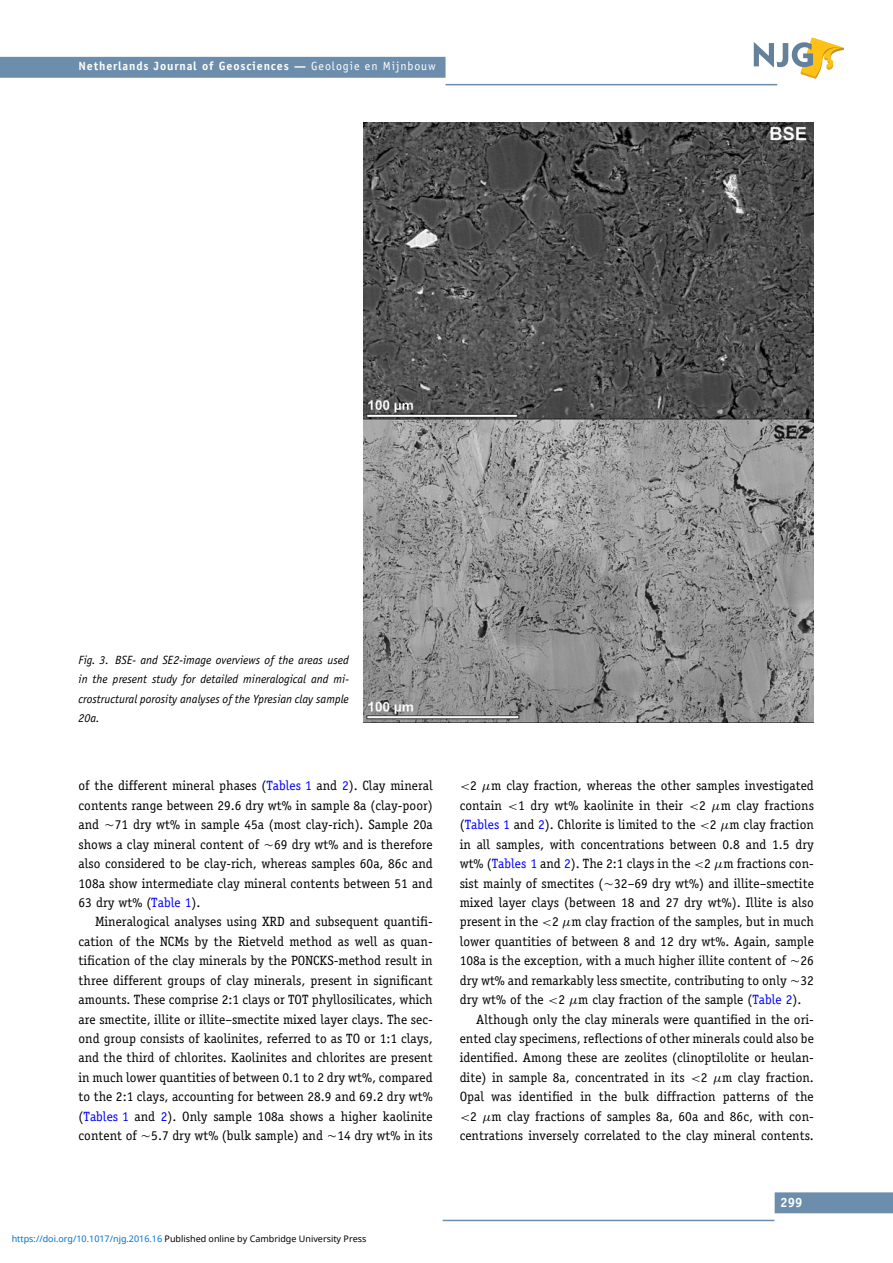
<style>
.page{position:relative;width:893px;height:1263px;background:#fff}
.page>*{position:absolute;margin:0;border:0;box-sizing:border-box;transform-origin:0 0}
.t1{font:13.5px/19.5px "Officina Serif";color:#000;text-align:justify}
.t2{font:700 13.5px "Officina Sans";color:#fff}
.t3{font:italic 12px/19.5px "Officina Sans";color:#000;text-align:justify}
.t4{font:700 12px "Officina Sans";letter-spacing:.07em;color:#fff}
.t5{font:9px "Noto Sans";color:#000}
.s1{font-weight:400}
.s2{color:#00f}
.s3{font-family:"Lucida Sans Unicode 22"}
.s4{color:#0172cf}
.s5{font-family:"RMTMI"}
</style>
<div class="page">
<svg style="left:754px;top:38px;width:90px;height:41px"></svg>
<div style="left:0;top:57px;width:446px;height:21px;background:#6d8dad"></div>
<hr style="left:445px;top:84px;width:332px;height:1px;background:#6d8dad">
<img style="left:364px;top:123px;width:450px;height:599px">
<div style="left:775px;top:1192px;width:118px;height:21px;background:#6d8dad"></div>
<hr style="left:443px;top:1220px;width:331px;height:1px;background:#6d8dad">
<p class="t4" style="left:79px;top:62px;width:359px">Netherlands Journal of Geosciences — <span class="s1">Geologie en Mijnbouw</span></p>
<p class="t3" style="left:79px;top:651px;width:272px">Fig. 3. BSE- and SE2-image overviews of the areas used in the present study for detailed mineralogical and mi&shy;crostructural porosity analyses of the Ypresian clay sample 20a.</p>
<p class="t1" style="left:79px;top:777px;width:356px">of the different mineral phases (<span class="s2">Tables 1</span> and <span class="s2">2</span>). Clay mineral contents range between 29.6 dry wt% in sample 8a (clay-poor) and <span class="s3">-</span>71 dry wt% in sample 45a (most clay-rich). Sample 20a shows a clay mineral content of <span class="s3">-</span>69 dry wt% and is therefore also considered to be clay-rich, whereas samples 60a, 86c and 108a show intermediate clay mineral contents between 51 and 63 dry wt% (<span class="s2">Table 1</span>).</p>
<p class="t1" style="left:79px;top:913px;width:356px;text-indent:16px">Mineralogical analyses using XRD and subsequent quantifi&shy;cation of the NCMs by the Rietveld method as well as quan&shy;tification of the clay minerals by the PONCKS-method result in three different groups of clay minerals, present in significant amounts. These comprise 2:1 clays or TOT phyllosilicates, which are smectite, illite or illite–smectite mixed layer clays. The sec&shy;ond group consists of kaolinites, referred to as TO or 1:1 clays, and the third of chlorites. Kaolinites and chlorites are present in much lower quantities of between 0.1 to 2 dry wt%, compared to the 2:1 clays, accounting for between 28.9 and 69.2 dry wt% (<span class="s2">Tables 1</span> and <span class="s2">2</span>). Only sample 108a shows a higher kaolinite content of <span class="s3">-</span>5.7 dry wt% (bulk sample) and <span class="s3">-</span>14 dry wt% in its</p>
<p class="t5" style="left:12px;top:1232px;width:356px"><span class="s4">https://doi.org/10.1017/njg.2016.16</span> Published online by Cambridge University Press</p>
<p class="t1" style="left:460px;top:777px;width:356px"><span class="s5">&lt;</span>2 <span class="s5">μ</span>m clay fraction, whereas the other samples investigated</p>
<p class="t1" style="left:460px;top:797px;width:356px">contain <span class="s5">&lt;</span>1 dry wt% kaolinite in their <span class="s5">&lt;</span>2 <span class="s5">μ</span>m clay fractions</p>
<p class="t1" style="left:460px;top:816px;width:356px">(<span class="s2">Tables 1</span> and <span class="s2">2</span>). Chlorite is limited to the <span class="s5">&lt;</span>2 <span class="s5">μ</span>m clay fraction</p>
<p class="t1" style="left:460px;top:835px;width:356px">in all samples, with concentrations between 0.8 and 1.5 dry</p>
<p class="t1" style="left:460px;top:855px;width:356px">wt% (<span class="s2">Tables 1</span> and <span class="s2">2</span>). The 2:1 clays in the <span class="s5">&lt;</span>2 <span class="s5">μ</span>m fractions con-</p>
<p class="t1" style="left:460px;top:874px;width:356px">sist mainly of smectites (<span class="s3">-</span>32–69 dry wt%) and illite–smectite</p>
<p class="t1" style="left:460px;top:894px;width:356px">mixed layer clays (between 18 and 27 dry wt%). Illite is also</p>
<p class="t1" style="left:460px;top:913px;width:356px">present in the <span class="s5">&lt;</span>2 <span class="s5">μ</span>m clay fraction of the samples, but in much</p>
<p class="t1" style="left:460px;top:933px;width:356px">lower quantities of between 8 and 12 dry wt%. Again, sample</p>
<p class="t1" style="left:460px;top:952px;width:356px">108a is the exception, with a much higher illite content of <span class="s3">-</span>26</p>
<p class="t1" style="left:460px;top:971px;width:356px">dry wt% and remarkably less smectite, contributing to only <span class="s3">-</span>32</p>
<p class="t1" style="left:460px;top:991px;width:343px">dry wt% of the <span class="s5">&lt;</span>2 <span class="s5">μ</span>m clay fraction of the sample (<span class="s2">Table 2</span>).</p>
<p class="t1" style="left:476px;top:1010px;width:339px">Although only the clay minerals were quantified in the ori-</p>
<p class="t1" style="left:460px;top:1030px;width:356px">ented clay specimens, reflections of other minerals could also be</p>
<p class="t1" style="left:460px;top:1049px;width:356px">identified. Among these are zeolites (clinoptilolite or heulan-</p>
<p class="t1" style="left:460px;top:1069px;width:356px">dite) in sample 8a, concentrated in its <span class="s5">&lt;</span>2 <span class="s5">μ</span>m clay fraction.</p>
<p class="t1" style="left:460px;top:1088px;width:356px">Opal was identified in the bulk diffraction patterns of the</p>
<p class="t1" style="left:460px;top:1107px;width:356px"><span class="s5">&lt;</span>2 <span class="s5">μ</span>m clay fractions of samples 8a, 60a and 86c, with con-</p>
<p class="t1" style="left:460px;top:1127px;width:356px">centrations inversely correlated to the clay mineral contents.</p>
<p class="t2" style="left:780px;top:1197px;width:24px">299</p>
</div>
